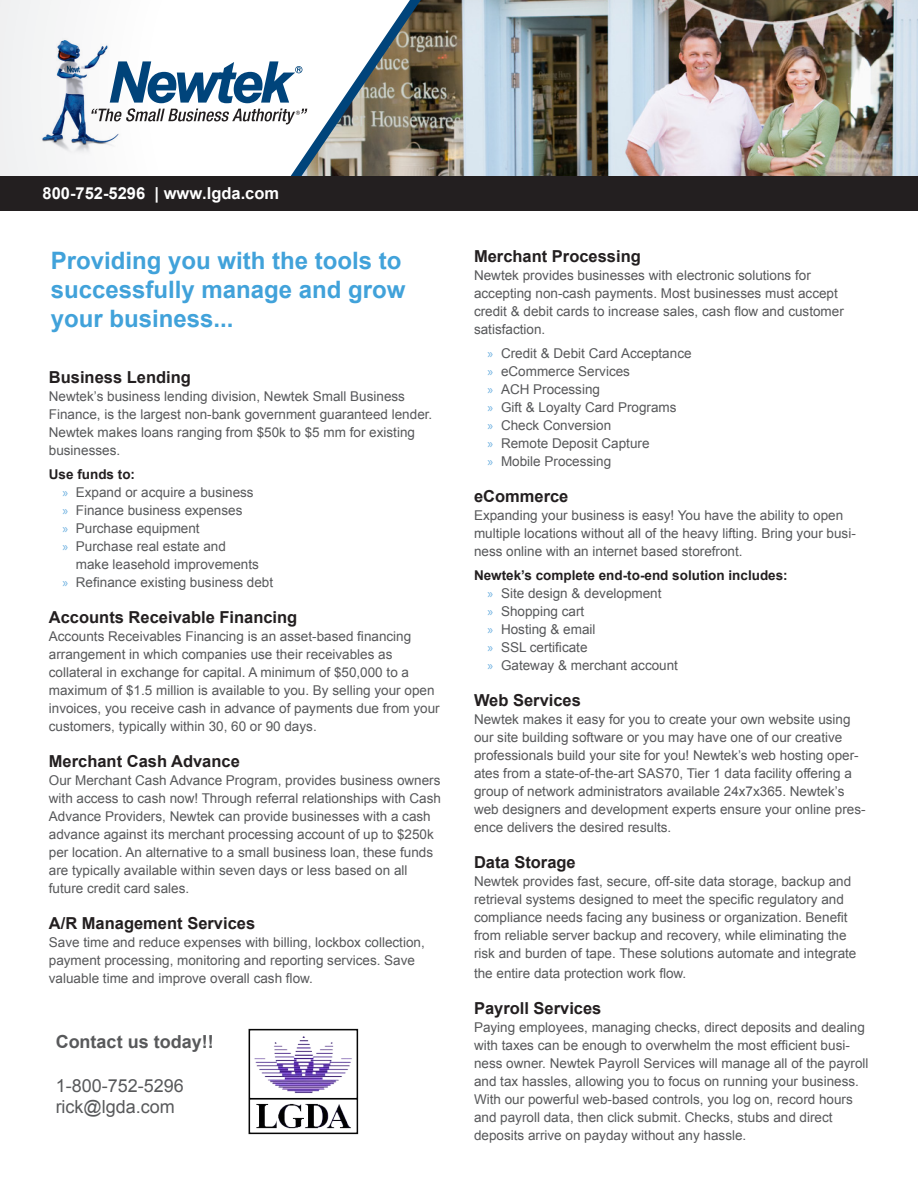
<style>
.page{position:relative;width:918px;height:1188px;background:#fff}
.page>*{position:absolute;margin:0;border:0;box-sizing:border-box;transform-origin:0 0}
.t1{font:700 24px/28.8px "Arial";color:#41a2da}
.t2{font:18px/21.6px "Arial";color:#58595b}
.t3{font:700 18px "Arial";color:#58595b}
.Paragraph_Style_22{font:700 16.5px "Arial";color:#231f20}
.t4{font:700 16.5px "Arial";color:#fff}
.lists{font:13.5px/18px "Arial";color:#57585a}
.lists-2{font:700 13.5px "Arial";color:#231f20}
.s1{font-family:"Myriad Pro";color:#6db0e0}
</style>
<div class="page">
<div style="left:0;top:0;width:892px;height:180px;background:linear-gradient(to bottom,#f8f8f9,#f8f9f9)"></div>
<img style="left:273px;top:0;width:645px;height:176px">
<img style="left:34px;top:32px;width:91px;height:143px">
<svg style="left:91px;top:61px;width:216px;height:63px"></svg>
<div style="left:0;top:176px;width:918px;height:35px;background:#231f20"></div>
<img style="left:248px;top:1028px;width:111px;height:107px">
<p class="t4" style="left:43px;top:182px;width:238px">800-752-5296 | www.lgda.com</p>
<p class="t1" style="left:51px;top:247px;width:356px">Providing you with the tools to successfully manage and grow your business...</p>
<p class="Paragraph_Style_22" style="left:49px;top:367px;width:144px">Business Lending</p>
<p class="lists" style="left:49px;top:388px;width:385px">Newtek’s business lending division, Newtek Small Business Finance, is the largest non-bank government guaranteed lender.<br>Newtek makes loans ranging from $50k to $5 mm for existing businesses.</p>
<p class="lists-2" style="left:49px;top:466px;width:88px">Use funds to:</p>
<p class="lists" style="left:62px;top:484px;width:193px"><span class="s1">»</span> Expand or acquire a business</p>
<p class="lists" style="left:62px;top:502px;width:182px"><span class="s1">»</span> Finance business expenses</p>
<p class="lists" style="left:62px;top:520px;width:139px"><span class="s1">»</span> Purchase equipment</p>
<p class="lists" style="left:76px;top:538px;width:185px;text-indent:-14px"><span class="s1">»</span> Purchase real estate and make leasehold improvements</p>
<p class="lists" style="left:62px;top:574px;width:212px"><span class="s1">»</span> Refinance existing business debt</p>
<p class="Paragraph_Style_22" style="left:49px;top:607px;width:250px">Accounts Receivable Financing</p>
<p class="lists" style="left:49px;top:628px;width:392px">Accounts Receivables Financing is an asset-based financing arrangement in which companies use their receivables as collateral in exchange for capital. A minimum of $50,000 to a maximum of $1.5 million is available to you. By selling your open invoices, you receive cash in advance of payments due from your customers, typically within 30, 60 or 90 days.</p>
<p class="Paragraph_Style_22" style="left:49px;top:751px;width:193px">Merchant Cash Advance</p>
<p class="lists" style="left:49px;top:772px;width:394px">Our Merchant Cash Advance Program, provides business owners with access to cash now! Through referral relationships with Cash Advance Providers, Newtek can provide businesses with a cash advance against its merchant processing account of up to $250k per location. An alternative to a small business loan, these funds are typically available within seven days or less based on all future credit card sales.</p>
<p class="Paragraph_Style_22" style="left:49px;top:913px;width:208px">A/R Management Services</p>
<p class="lists" style="left:49px;top:934px;width:377px">Save time and reduce expenses with billing, lockbox collection, payment processing, monitoring and reporting services. Save valuable time and improve overall cash flow.</p>
<h2 class="t3" style="left:56px;top:1029px;width:160px">Contact us today!!</h2>
<h2 class="t2" style="left:56px;top:1074px;width:130px">1-800-752-5296 rick@lgda.com</h2>
<p class="Paragraph_Style_22" style="left:474px;top:245px;width:168px">Merchant Processing</p>
<p class="lists" style="left:474px;top:267px;width:371px">Newtek provides businesses with electronic solutions for accepting non-cash payments. Most businesses must accept credit &amp; debit cards to increase sales, cash flow and customer satisfaction.</p>
<p class="lists" style="left:488px;top:345px;width:206px"><span class="s1">»</span> Credit &amp; Debit Card Acceptance</p>
<p class="lists" style="left:488px;top:363px;width:144px"><span class="s1">»</span> eCommerce Services</p>
<p class="lists" style="left:488px;top:381px;width:114px"><span class="s1">»</span> ACH Processing</p>
<p class="lists" style="left:488px;top:399px;width:191px"><span class="s1">»</span> Gift &amp; Loyalty Card Programs</p>
<p class="lists" style="left:488px;top:417px;width:125px"><span class="s1">»</span> Check Conversion</p>
<p class="lists" style="left:488px;top:435px;width:164px"><span class="s1">»</span> Remote Deposit Capture</p>
<p class="lists" style="left:488px;top:453px;width:125px"><span class="s1">»</span> Mobile Processing</p>
<p class="Paragraph_Style_22" style="left:474px;top:485px;width:96px">eCommerce</p>
<p class="lists" style="left:474px;top:507px;width:383px">Expanding your business is easy! You have the ability to open multiple locations without all of the heavy lifting. Bring your busi&shy;ness online with an internet based storefront.</p>
<p class="lists-2" style="left:474px;top:566px;width:315px">Newtek’s complete end-to-end solution includes:</p>
<p class="lists" style="left:488px;top:585px;width:176px"><span class="s1">»</span> Site design &amp; development</p>
<p class="lists" style="left:488px;top:603px;width:98px"><span class="s1">»</span> Shopping cart</p>
<p class="lists" style="left:488px;top:621px;width:110px"><span class="s1">»</span> Hosting &amp; email</p>
<p class="lists" style="left:488px;top:639px;width:102px"><span class="s1">»</span> SSL certificate</p>
<p class="lists" style="left:488px;top:657px;width:192px"><span class="s1">»</span> Gateway &amp; merchant account</p>
<p class="Paragraph_Style_22" style="left:474px;top:689px;width:109px">Web Services</p>
<p class="lists" style="left:474px;top:711px;width:393px">Newtek makes it easy for you to create your own website using our site building software or you may have one of our creative professionals build your site for you! Newtek’s web hosting oper&shy;ates from a state-of-the-art SAS70, Tier 1 data facility offering a group of network administrators available 24x7x365. Newtek’s web designers and development experts ensure your online pres&shy;ence delivers the desired results.</p>
<p class="Paragraph_Style_22" style="left:474px;top:851px;width:103px">Data Storage</p>
<p class="lists" style="left:474px;top:873px;width:384px">Newtek provides fast, secure, off-site data storage, backup and retrieval systems designed to meet the specific regulatory and compliance needs facing any business or organization. Benefit from reliable server backup and recovery, while eliminating the risk and burden of tape. These solutions automate and integrate</p>
<p class="lists" style="left:474px;top:964px;width:214px">the entire data protection work flow.</p>
<p class="Paragraph_Style_22" style="left:474px;top:997px;width:129px">Payroll Services</p>
<p class="lists" style="left:474px;top:1018px;width:396px">Paying employees, managing checks, direct deposits and dealing with taxes can be enough to overwhelm the most efficient busi&shy;ness owner. Newtek Payroll Services will manage all of the payroll and tax hassles, allowing you to focus on running your business.<br>With our powerful web-based controls, you log on, record hours and payroll data, then click submit. Checks, stubs and direct deposits arrive on payday without any hassle.</p>
</div>
